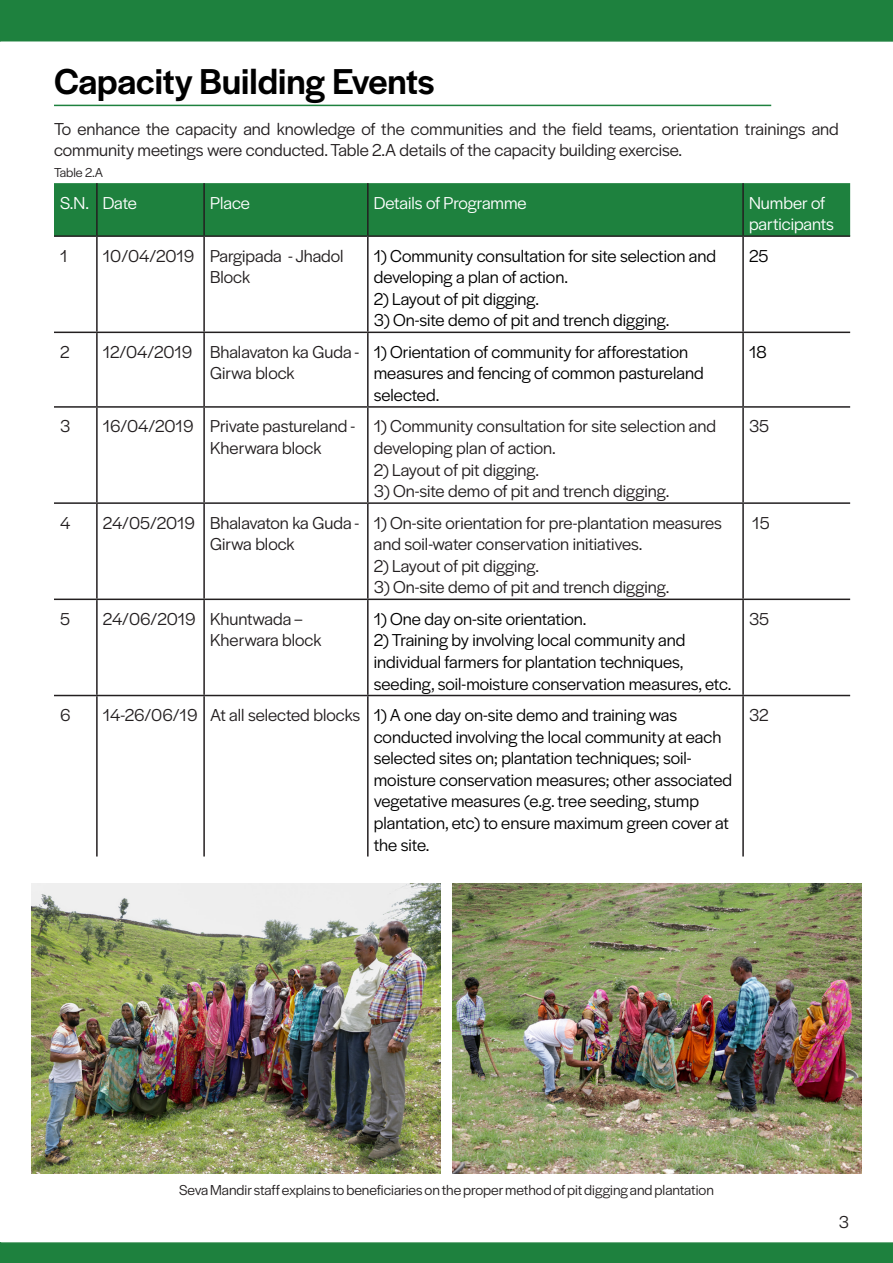
<style>
.page{position:relative;width:893px;height:1263px;background:#fff}
.page>*{position:absolute;margin:0;border:0;box-sizing:border-box;transform-origin:0 0}
.t1{font:500 37.5px "Halyard Display";color:#000}
.Body_Paragraph{font:18px/21.6px "Halyard Display";color:#231f20}
.t2{font:18px/21.6px "Halyard Display";color:#000}
.t3{font:18px/21.6px "Halyard Display";color:#fff}
.Body_Paragraph-2{font:15px "Halyard Display";color:#231f20}
.Body_Paragraph-3{font:13.5px "Halyard Display";color:#231f20}
</style>
<div class="page">
<div style="left:0;top:1px;width:892px;height:40px;background:#1e813e"></div>
<div style="left:0;top:0;width:893px;height:42px;border:2px solid #1e813e"></div>
<div style="left:1px;top:1243px;width:892px;height:19px;background:#1e813e"></div>
<div style="left:0;top:1242px;width:893px;height:21px;border:2px solid #1e813e"></div>
<hr style="left:54px;top:105px;width:717px;height:1px;background:#1e813e">
<div style="left:54px;top:183px;width:796px;height:52px;background:#1e813e"></div>
<hr style="left:96px;top:183px;width:2px;height:52px;background:#231f20">
<hr style="left:203px;top:183px;width:2px;height:52px;background:#231f20">
<hr style="left:367px;top:183px;width:2px;height:52px;background:#231f20">
<hr style="left:742px;top:183px;width:2px;height:52px;background:#231f20">
<hr style="left:54px;top:235px;width:43px;height:2px;background:#231f20">
<hr style="left:97px;top:235px;width:107px;height:2px;background:#231f20">
<hr style="left:96px;top:237px;width:2px;height:95px;background:#231f20">
<hr style="left:204px;top:235px;width:164px;height:2px;background:#231f20">
<hr style="left:203px;top:237px;width:2px;height:95px;background:#231f20">
<hr style="left:368px;top:235px;width:375px;height:2px;background:#231f20">
<hr style="left:367px;top:237px;width:2px;height:95px;background:#231f20">
<hr style="left:743px;top:235px;width:107px;height:2px;background:#231f20">
<hr style="left:742px;top:237px;width:2px;height:95px;background:#231f20">
<hr style="left:54px;top:332px;width:43px;height:1px;background:#231f20">
<hr style="left:97px;top:332px;width:107px;height:1px;background:#231f20">
<hr style="left:96px;top:333px;width:2px;height:73px;background:#231f20">
<hr style="left:204px;top:332px;width:164px;height:1px;background:#231f20">
<hr style="left:203px;top:333px;width:2px;height:73px;background:#231f20">
<hr style="left:368px;top:332px;width:375px;height:1px;background:#231f20">
<hr style="left:367px;top:333px;width:2px;height:73px;background:#231f20">
<hr style="left:743px;top:332px;width:107px;height:1px;background:#231f20">
<hr style="left:742px;top:333px;width:2px;height:73px;background:#231f20">
<hr style="left:54px;top:406px;width:43px;height:2px;background:#231f20">
<hr style="left:97px;top:406px;width:107px;height:2px;background:#231f20">
<hr style="left:96px;top:408px;width:2px;height:94px;background:#231f20">
<hr style="left:204px;top:406px;width:164px;height:2px;background:#231f20">
<hr style="left:203px;top:408px;width:2px;height:94px;background:#231f20">
<hr style="left:368px;top:406px;width:375px;height:2px;background:#231f20">
<hr style="left:367px;top:408px;width:2px;height:94px;background:#231f20">
<hr style="left:743px;top:406px;width:107px;height:2px;background:#231f20">
<hr style="left:742px;top:408px;width:2px;height:94px;background:#231f20">
<hr style="left:54px;top:502px;width:43px;height:2px;background:#231f20">
<hr style="left:97px;top:502px;width:107px;height:2px;background:#231f20">
<hr style="left:96px;top:504px;width:2px;height:94px;background:#231f20">
<hr style="left:204px;top:502px;width:164px;height:2px;background:#231f20">
<hr style="left:203px;top:504px;width:2px;height:94px;background:#231f20">
<hr style="left:368px;top:502px;width:375px;height:2px;background:#231f20">
<hr style="left:367px;top:504px;width:2px;height:94px;background:#231f20">
<hr style="left:743px;top:502px;width:107px;height:2px;background:#231f20">
<hr style="left:742px;top:504px;width:2px;height:94px;background:#231f20">
<hr style="left:54px;top:598px;width:43px;height:2px;background:#231f20">
<hr style="left:97px;top:598px;width:107px;height:2px;background:#231f20">
<hr style="left:96px;top:600px;width:2px;height:95px;background:#231f20">
<hr style="left:204px;top:598px;width:164px;height:2px;background:#231f20">
<hr style="left:203px;top:600px;width:2px;height:95px;background:#231f20">
<hr style="left:368px;top:598px;width:375px;height:2px;background:#231f20">
<hr style="left:367px;top:600px;width:2px;height:95px;background:#231f20">
<hr style="left:743px;top:598px;width:107px;height:2px;background:#231f20">
<hr style="left:742px;top:600px;width:2px;height:95px;background:#231f20">
<hr style="left:54px;top:695px;width:43px;height:1px;background:#231f20">
<hr style="left:97px;top:695px;width:107px;height:1px;background:#231f20">
<hr style="left:96px;top:696px;width:2px;height:160px;background:#231f20">
<hr style="left:204px;top:695px;width:164px;height:1px;background:#231f20">
<hr style="left:203px;top:696px;width:2px;height:160px;background:#231f20">
<hr style="left:368px;top:695px;width:375px;height:1px;background:#231f20">
<hr style="left:367px;top:696px;width:2px;height:160px;background:#231f20">
<hr style="left:743px;top:695px;width:107px;height:1px;background:#231f20">
<hr style="left:742px;top:696px;width:2px;height:160px;background:#231f20">
<img style="left:31px;top:884px;width:410px;height:290px">
<img style="left:452px;top:884px;width:410px;height:290px">
<p class="t1" style="left:54px;top:55px;width:382px">Capacity Building Events</p>
<p class="Body_Paragraph" style="left:54px;top:117px;width:786px;line-height:21px">To enhance the capacity and knowledge of the communities and the field teams, orientation trainings and community meetings were conducted. Table 2.A details of the capacity building exercise.</p>
<p class="t3" style="left:60px;top:191px;width:31px">S.N.</p>
<p class="t3" style="left:103px;top:191px;width:36px">Date</p>
<p class="t3" style="left:210px;top:191px;width:41px">Place</p>
<p class="t3" style="left:374px;top:191px;width:154px">Details of Programme</p>
<p class="t3" style="left:749px;top:191px;width:86px">Number of participants</p>
<p class="Body_Paragraph" style="left:60px;top:244px;width:9px">1</p>
<p class="Body_Paragraph" style="left:103px;top:244px;width:93px">10/04/2019</p>
<p class="Body_Paragraph" style="left:210px;top:244px;width:135px">Pargipada - Jhadol<br>Block</p>
<p class="t2" style="left:374px;top:244px;width:344px">1) Community consultation for site selection and developing a plan of action.</p>
<p class="t2" style="left:374px;top:287px;width:167px">2) Layout of pit digging.</p>
<p class="t2" style="left:374px;top:308px;width:297px">3) On-site demo of pit and trench digging.</p>
<p class="Body_Paragraph-3" style="left:54px;top:163px;width:51px">Table 2.A</p>
<p class="t2" style="left:749px;top:244px;width:21px">25</p>
<p class="Body_Paragraph" style="left:60px;top:340px;width:11px">2</p>
<p class="Body_Paragraph" style="left:103px;top:340px;width:91px">12/04/2019</p>
<p class="Body_Paragraph" style="left:210px;top:340px;width:151px">Bhalavaton ka Guda -<br>Girwa block</p>
<p class="t2" style="left:374px;top:340px;width:331px">1) Orientation of community for afforestation measures and fencing of common pastureland selected.</p>
<p class="t2" style="left:749px;top:340px;width:19px">18</p>
<p class="Body_Paragraph" style="left:60px;top:414px;width:12px">3</p>
<p class="Body_Paragraph" style="left:103px;top:414px;width:92px">16/04/2019</p>
<p class="Body_Paragraph" style="left:210px;top:414px;width:147px">Private pastureland -<br>Kherwara block</p>
<p class="Body_Paragraph" style="left:374px;top:414px;width:344px">1) Community consultation for site selection and developing plan of action.</p>
<p class="Body_Paragraph" style="left:374px;top:458px;width:167px">2) Layout of pit digging.</p>
<p class="Body_Paragraph" style="left:374px;top:479px;width:297px">3) On-site demo of pit and trench digging.</p>
<p class="Body_Paragraph" style="left:749px;top:414px;width:22px">35</p>
<p class="Body_Paragraph" style="left:60px;top:511px;width:12px">4</p>
<p class="Body_Paragraph" style="left:103px;top:511px;width:94px">24/05/2019</p>
<p class="Body_Paragraph" style="left:210px;top:511px;width:151px">Bhalavaton ka Guda -<br>Girwa block</p>
<p class="Body_Paragraph" style="left:374px;top:511px;width:350px">1) On-site orientation for pre-plantation measures and soil-water conservation initiatives.</p>
<p class="Body_Paragraph" style="left:374px;top:554px;width:167px">2) Layout of pit digging.</p>
<p class="Body_Paragraph" style="left:374px;top:575px;width:297px">3) On-site demo of pit and trench digging.</p>
<p class="Body_Paragraph" style="left:60px;top:607px;width:11px">5</p>
<p class="Body_Paragraph" style="left:103px;top:607px;width:94px">24/06/2019</p>
<p class="Body_Paragraph" style="left:210px;top:607px;width:113px">Khuntwada –<br>Kherwara block</p>
<p class="t2" style="left:374px;top:607px;width:214px">1) One day on-site orientation.</p>
<p class="t2" style="left:374px;top:628px;width:359px">2) Training by involving local community and individual farmers for plantation techniques, seeding, soil-moisture conservation measures, etc.</p>
<p class="Body_Paragraph" style="left:752px;top:511px;width:19px">15</p>
<p class="Body_Paragraph" style="left:749px;top:607px;width:22px">35</p>
<p class="Body_Paragraph" style="left:60px;top:703px;width:12px">6</p>
<p class="Body_Paragraph" style="left:103px;top:703px;width:96px">14-26/06/19</p>
<p class="Body_Paragraph" style="left:210px;top:703px;width:152px">At all selected blocks</p>
<p class="t2" style="left:374px;top:703px;width:360px">1) A one day on-site demo and training was conducted involving the local community at each selected sites on; plantation techniques; soil&shy;moisture conservation measures; other associated vegetative measures (e.g. tree seeding, stump plantation, etc) to ensure maximum green cover at the site.</p>
<p class="Body_Paragraph" style="left:749px;top:703px;width:21px">32</p>
<p class="Body_Paragraph-2" style="left:179px;top:1179px;width:536px">Seva Mandir staff explains to beneficiaries on the proper method of pit digging and plantation</p>
<p class="Body_Paragraph" style="left:839px;top:1210px;width:12px">3</p>
</div>
